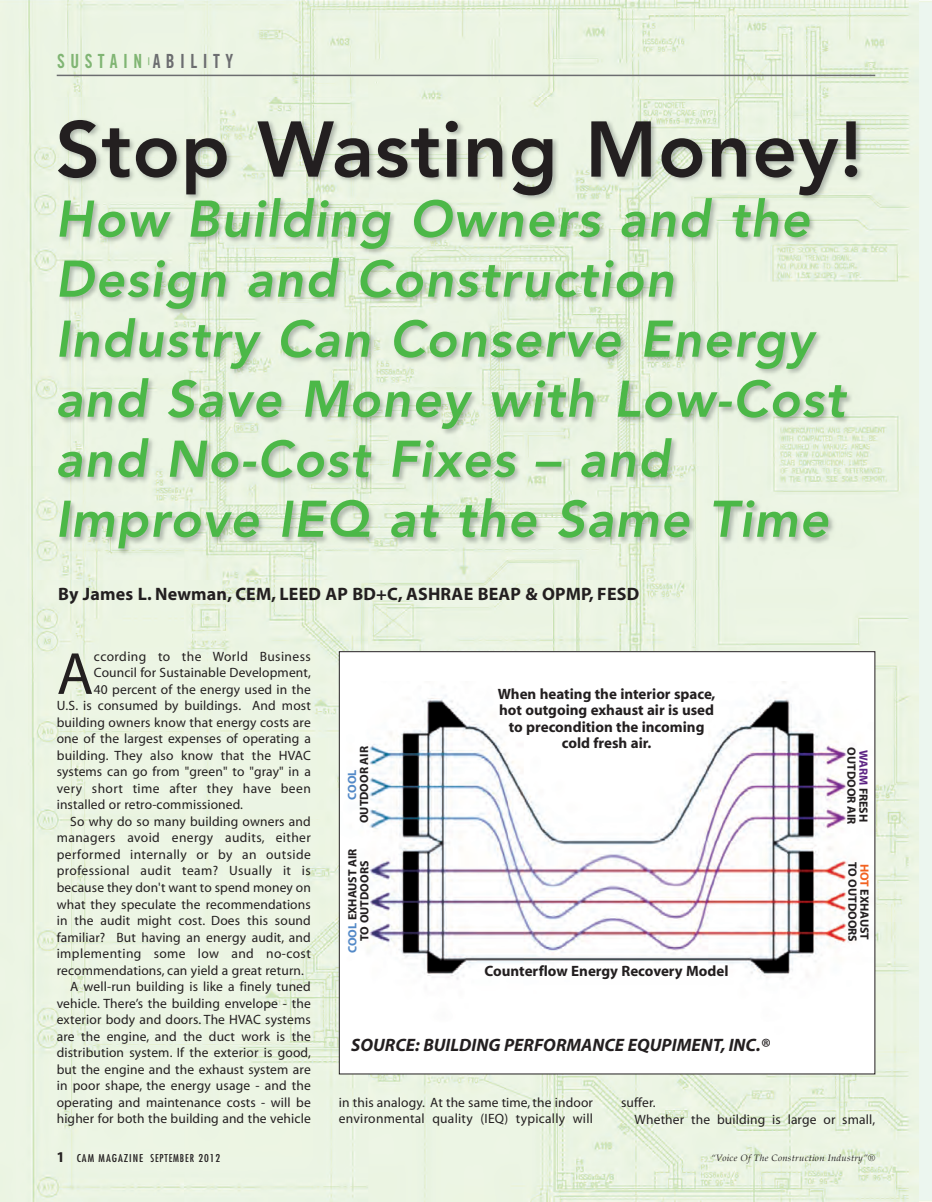
<style>
.page{position:relative;width:932px;height:1202px;background:#fff}
.page>*{position:absolute;margin:0;border:0;box-sizing:border-box;transform-origin:0 0}
.t1{font:800 78px "Avenir";letter-spacing:.01em;color:#231f20}
.t2{font:60px "Myriad";color:#231f20}
.t3{font:italic 800 51px/60px "Avenir";letter-spacing:.025em;color:#4cb848}
.t4{font:19.5px "Trade Gothic Bold Cond Twenty";letter-spacing:.31em;color:#80b573;scale:.9 1}
.t5{font:700 18px "Myriad";letter-spacing:.01em;color:#231f20}
.t6{font:italic 700 18px "Myriad";color:#231f20}
.t7{font:700 15px/16.5px "Myriad";color:#231f20;text-align:center}
.t8{font:13.5px/16.5px "Myriad";letter-spacing:.01em;color:#231f20}
.t9{font:13.5px "Myriad";letter-spacing:.03em;color:#231f20}
.t10{font:700 12px/12px "Myriad";color:#231f20}
.t11{font:700 12px "Myriad";color:#5389c7}
.t12{font:condensed 10.5px "Futura";letter-spacing:.08em;color:#231f20;scale:1.1 1}
.t13{font:italic 9px "Palatino";letter-spacing:.025em;color:#231f20;scale:1.05 1}
.s1{color:#6c6d70}
.s2{color:#5389c7}
.s3{color:#5d2584}
.s4{color:#f26221}
.s5{font-family:"Myriad";font-weight:700;font-stretch:normal;font-size:15px}
</style>
<div class="page">
<img style="left:0;top:0;width:932px;height:1202px">
<hr style="left:57px;top:75px;width:818px;height:1px;background:#6c6d70">
<img style="left:0;top:98px;width:932px;height:481px">
<div style="left:339px;top:651px;width:535px;height:423px;background:#fff"></div>
<img style="left:362px;top:681px;width:490px;height:299px">
<h3 class="t4" style="left:57px;top:54px;width:197px">SUSTAIN <sup>|</sup><span class="s1">ABILITY</span></h3>
<h1 class="t1" style="left:55px;top:118px;width:808px">Stop Wasting Money!</h1>
<h3 class="t3" style="left:55px;top:193px;width:791px">How Building Owners and the<br>Design and Construction<br>Industry Can Conserve Energy and Save Money with Low-Cost and No-Cost Fixes – and<br>Improve IEQ at the Same Time</h3>
<h3 class="t5" style="left:58px;top:587px;width:582px">By James L. Newman, CEM, LEED AP BD+C, ASHRAE BEAP &amp; OPMP, FESD</h3>
<h2 class="t2" style="left:57px;top:651px;width:38px">A</h2>
<p class="t9" style="left:94px;top:651px;width:218px">ccording to the World Business</p>
<p class="t8" style="left:94px;top:666px;width:218px">Council for Sustainable Development,</p>
<p class="t8" style="left:94px;top:682px;width:218px">40 percent of the energy used in the</p>
<p class="t8" style="left:57px;top:699px;width:255px">U.S. is consumed by buildings. And most</p>
<p class="t8" style="left:57px;top:715px;width:255px">building owners know that energy costs are</p>
<p class="t8" style="left:57px;top:732px;width:255px">one of the largest expenses of operating a</p>
<p class="t8" style="left:57px;top:748px;width:255px">building. They also know that the HVAC</p>
<p class="t8" style="left:57px;top:765px;width:255px">systems can go from "green" to "gray" in a</p>
<p class="t9" style="left:57px;top:783px;width:255px">very short time after they have been</p>
<p class="t8" style="left:57px;top:798px;width:188px">installed or retro-commissioned.</p>
<p class="t8" style="left:70px;top:814px;width:242px">So why do so many building owners and</p>
<p class="t9" style="left:57px;top:833px;width:255px">managers avoid energy audits, either</p>
<p class="t9" style="left:57px;top:849px;width:255px">performed internally or by an outside</p>
<p class="t9" style="left:57px;top:866px;width:255px">professional audit team? Usually it is</p>
<p class="t8" style="left:57px;top:880px;width:255px">because they don't want to spend money on</p>
<p class="t8" style="left:57px;top:897px;width:255px">what they speculate the recommendations</p>
<p class="t8" style="left:57px;top:913px;width:255px">in the audit might cost. Does this sound</p>
<p class="t8" style="left:57px;top:930px;width:255px">familiar? But having an energy audit, and</p>
<p class="t9" style="left:57px;top:948px;width:255px">implementing some low and no-cost</p>
<p class="t8" style="left:57px;top:963px;width:249px">recommendations, can yield a great return.</p>
<p class="t8" style="left:70px;top:979px;width:242px">A well-run building is like a finely tuned</p>
<p class="t8" style="left:57px;top:996px;width:255px">vehicle. There’s the building envelope - the</p>
<p class="t8" style="left:57px;top:1012px;width:255px">exterior body and doors. The HVAC systems</p>
<p class="t8" style="left:57px;top:1029px;width:255px">are the engine, and the duct work is the</p>
<p class="t8" style="left:57px;top:1045px;width:255px">distribution system. If the exterior is good,</p>
<p class="t8" style="left:57px;top:1062px;width:255px">but the engine and the exhaust system are</p>
<p class="t8" style="left:57px;top:1078px;width:255px">in poor shape, the energy usage - and the</p>
<p class="t8" style="left:57px;top:1095px;width:255px">operating and maintenance costs - will be</p>
<p class="t8" style="left:57px;top:1111px;width:255px">higher for both the building and the vehicle</p>
<p class="t10" style="left:359px;top:823px;width:79px;rotate:-90deg">OUTDOOR AIR</p>
<p class="t11" style="left:347px;top:799px;width:32px;rotate:-90deg">COOL</p>
<p class="t10" style="left:347px;top:953px;width:106px;text-align:center;rotate:-90deg"><span class="s2">COOL</span> EXHAUST AIR<br>TO OUTDOORS</p>
<p class="t7" style="left:497px;top:687px;width:219px">When heating the interior space, hot outgoing exhaust air is used to precondition the incoming cold fresh air.</p>
<p class="t7" style="left:484px;top:964px;width:245px">Counterflow Energy Recovery Model</p>
<h3 class="t6" style="left:351px;top:1038px;width:420px">SOURCE: BUILDING PERFORMANCE EQUPIMENT, INC.®</h3>
<p class="t10" style="left:868px;top:747px;width:79px;rotate:90deg"><span class="s3">WARM</span> FRESH<br>OUTDOOR AIR</p>
<p class="t10" style="left:869px;top:861px;width:81px;rotate:90deg"><span class="s4">HOT</span> EXHAUST<br>TO OUTDOORS</p>
<p class="t8" style="left:339px;top:1095px;width:255px">in this analogy. At the same time,the indoor environmental quality (IEQ) typically will</p>
<p class="t8" style="left:634px;top:1095px;width:242px;text-indent:-14px">suffer.<br>Whether the building is large or small,</p>
<p class="t12" style="left:56px;top:1153px;width:150px"><span class="s5">1</span> CAM MAGAZINE SEPTEMBER 2012</p>
<p class="t13" style="left:711px;top:1154px;width:158px">“Voice Of The Construction Industry”®</p>
</div>
